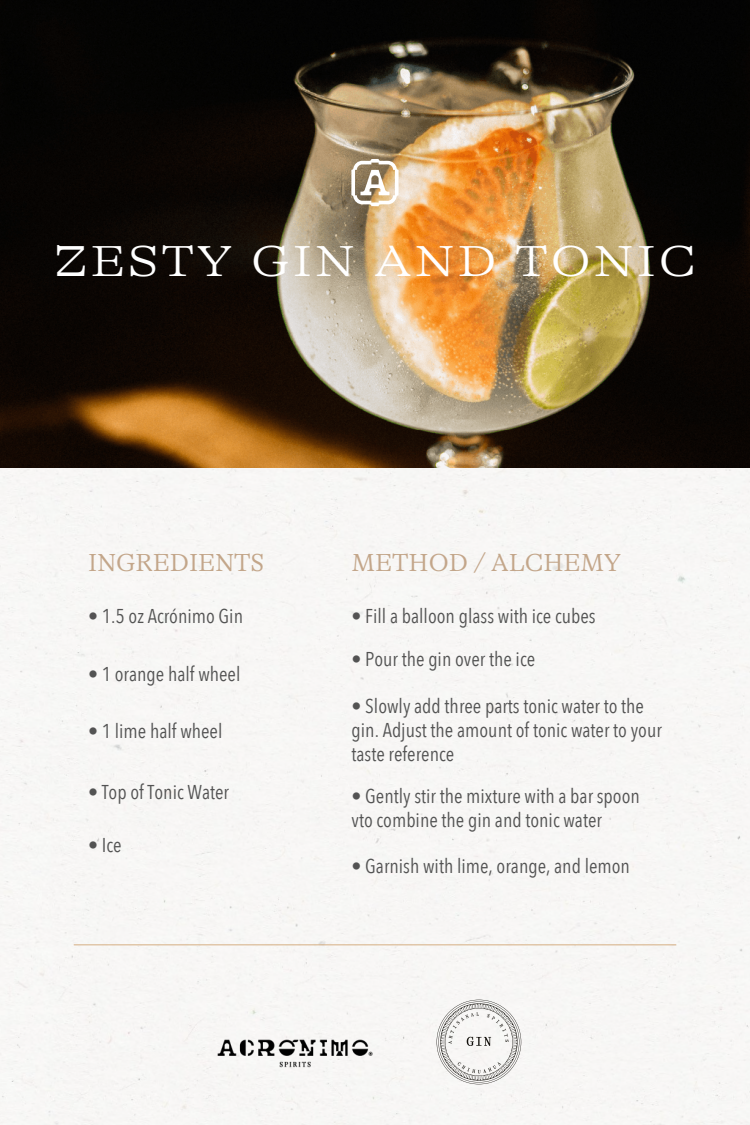
<style>
.page{position:relative;width:750px;height:1125px;background:#fff}
.page>*{position:absolute;margin:0;border:0;box-sizing:border-box;transform-origin:0 0}
.t1{font:300 expanded 44px "GT Alpina";letter-spacing:.08em;color:#fff}
.t2{font:300 25px "GT Alpina";color:#c3a68a}
.t3{font:20px/24px "Avenir Next Condensed";color:#535353}
</style>
<div class="page">
<div style="left:0;top:468px;width:750px;height:657px;background:#f7f6f5"></div>
<img style="left:0;top:0;width:750px;height:468px">
<hr style="left:74px;top:944px;width:602px;height:1px;background:#d5ae82">
<svg style="left:437px;top:1000px;width:84px;height:84px"></svg>
<div style="left:179px;top:997px;width:231px;height:113px;background:#f7f6f5"></div>
<svg style="left:351px;top:159px;width:48px;height:47px"></svg>
<h1 class="t1" style="left:55px;top:237px;width:642px">ZESTY GIN AND TONIC</h1>
<p class="t2" style="left:88px;top:548px;width:178px">INGREDIENTS</p>
<p class="t3" style="left:88px;top:603px;width:157px">• 1.5 oz Acrónimo Gin</p>
<p class="t3" style="left:88px;top:661px;width:154px">• 1 orange half wheel</p>
<p class="t3" style="left:88px;top:718px;width:136px">• 1 lime half wheel</p>
<p class="t3" style="left:88px;top:779px;width:143px">• Top of Tonic Water</p>
<p class="t3" style="left:88px;top:832px;width:35px">• Ice</p>
<p class="t2" style="left:352px;top:548px;width:271px">METHOD / ALCHEMY</p>
<p class="t3" style="left:352px;top:603px;width:246px">• Fill a balloon glass with ice cubes</p>
<p class="t3" style="left:352px;top:646px;width:185px">• Pour the gin over the ice</p>
<p class="t3" style="left:352px;top:693px;width:312px">• Slowly add three parts tonic water to the gin. Adjust the amount of tonic water to your taste reference</p>
<p class="t3" style="left:352px;top:783px;width:290px">• Gently stir the mixture with a bar spoon vto combine the gin and tonic water</p>
<p class="t3" style="left:352px;top:853px;width:280px">• Garnish with lime, orange, and lemon</p>
</div>
